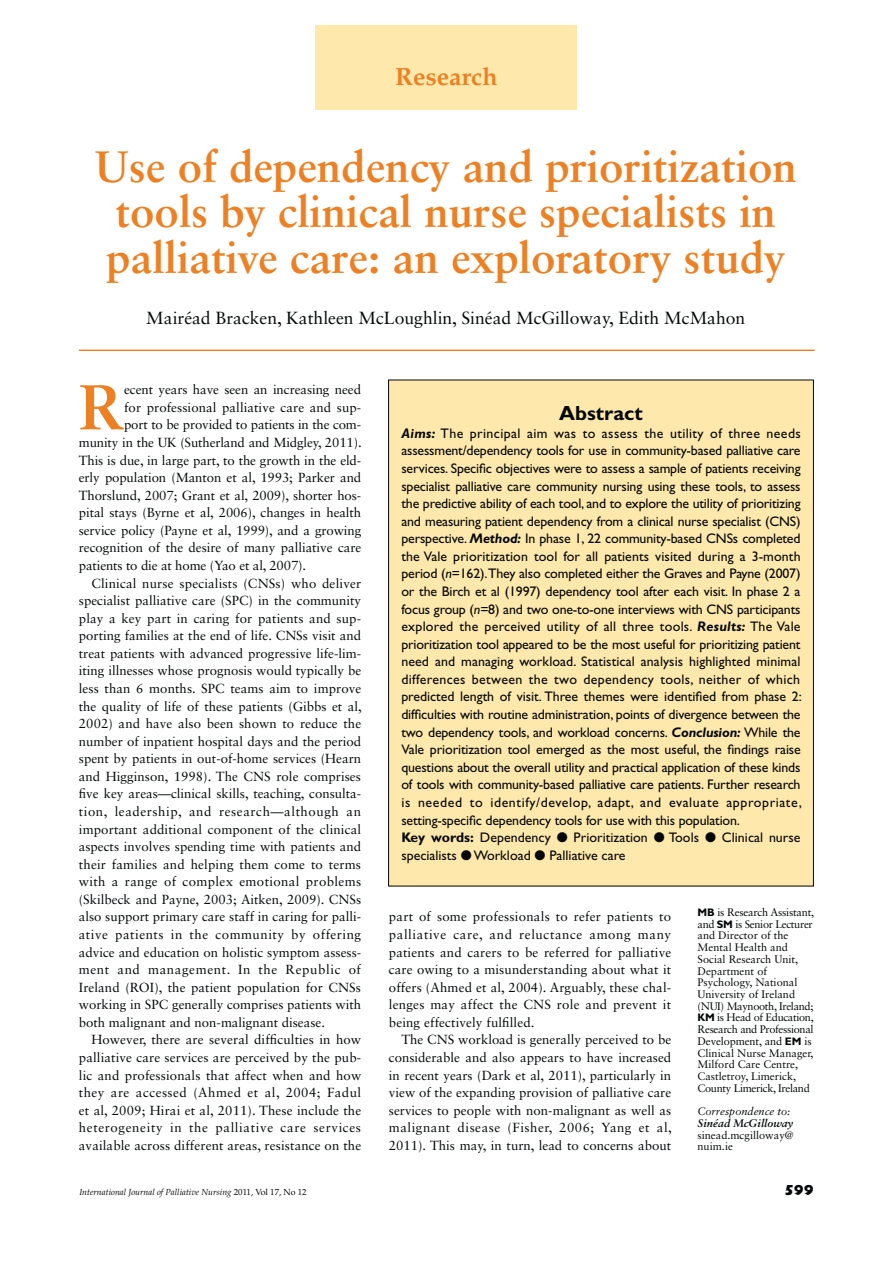
<style>
.page{position:relative;width:893px;height:1263px;background:#fff}
.page>*{position:absolute;margin:0;border:0;box-sizing:border-box;transform-origin:0 0}
.t1{font:700 63.6px "Sabon LT Std";color:#ec8023}
.t2{font:700 43.95px/45.5px "Sabon LT Std";color:#ec8023}
.t3{font:700 24.9px "Palatino LT Std";color:#ec8023}
.t4{font:700 20.55px "Gill Sans Std";color:#040809}
.t5{font:17.55px "Sabon LT Std";color:#040809}
.t6{font:800 14.7px "Gill Sans Std";color:#040809}
.t7{font:13.95px/17.5px "Gill Sans Std";letter-spacing:-.01em;color:#040809}
.t8{font:13.2px/17.5px "Sabon LT Std";color:#040809;text-align:justify}
.t9{font:13.2px "Sabon LT Std";letter-spacing:.05em;color:#040809}
.t10{font:13.2px "Sabon LT Std";letter-spacing:.045em;color:#040809}
.t11{font:13.2px "Sabon LT Std";letter-spacing:.04em;color:#040809}
.t12{font:13.2px "Sabon LT Std";letter-spacing:.03em;color:#040809}
.t13{font:13.2px "Sabon LT Std";letter-spacing:.035em;color:#040809}
.t14{font:10.95px/11.7px "Sabon LT Std";color:#040809}
.t15{font:italic 10.95px "Sabon LT Std";color:#040809}
.t16{font:italic 700 10.95px "Sabon LT Std";color:#040809}
.t17{font:italic 8.85px "Palatino LT Std";color:#040809}
.s1{font-weight:700;font-style:italic}
.s2{font-style:italic}
.s3{font-weight:700}
.s4{font-family:"Gill Sans Std";font-weight:700}
.s5{font-style:normal}
</style>
<div class="page">
<div style="left:389px;top:380px;width:424px;height:506px;background:#ffe8ab"></div>
<div style="left:316px;top:25px;width:261px;height:85px;background:#ffe8ab"></div>
<hr style="left:79px;top:350px;width:735px;height:1px;background:#ec8023">
<h3 class="t3" style="left:395px;top:62px;width:104px">Research</h3>
<h2 class="t2" style="left:95px;top:147px;width:704px">Use of dependency and prioritization tools by clinical nurse specialists in palliative care: an exploratory study</h2>
<h3 class="t5" style="left:146px;top:310px;width:600px">Mairéad Bracken, Kathleen McLoughlin, Sinéad McGilloway, Edith McMahon</h3>
<h1 class="t1" style="left:79px;top:380px;width:47px">R</h1>
<p class="t8" style="left:124px;top:382px;width:238px">ecent years have seen an increasing need</p>
<p class="t8" style="left:124px;top:400px;width:239px">for professional palliative care and sup-</p>
<p class="t8" style="left:124px;top:417px;width:239px">port to be provided to patients in the com-</p>
<p class="t8" style="left:79px;top:435px;width:284px">munity in the UK (Sutherland and Midgley, 2011).</p>
<p class="t8" style="left:79px;top:452px;width:284px">This is due, in large part, to the growth in the eld-</p>
<p class="t8" style="left:79px;top:470px;width:284px">erly population (Manton et al, 1993; Parker and</p>
<p class="t8" style="left:79px;top:487px;width:284px">Thorslund, 2007; Grant et al, 2009), shorter hos-</p>
<p class="t8" style="left:79px;top:505px;width:284px">pital stays (Byrne et al, 2006), changes in health</p>
<p class="t8" style="left:79px;top:523px;width:284px">service policy (Payne et al, 1999), and a growing</p>
<p class="t8" style="left:79px;top:540px;width:284px">recognition of the desire of many palliative care</p>
<p class="t8" style="left:79px;top:558px;width:229px">patients to die at home (Yao et al, 2007).</p>
<p class="t8" style="left:91px;top:575px;width:271px">Clinical nurse specialists (CNSs) who deliver</p>
<p class="t8" style="left:79px;top:593px;width:284px">specialist palliative care (SPC) in the community</p>
<p class="t8" style="left:79px;top:610px;width:284px">play a key part in caring for patients and sup-</p>
<p class="t8" style="left:79px;top:628px;width:284px">porting families at the end of life. CNSs visit and</p>
<p class="t8" style="left:79px;top:646px;width:284px">treat patients with advanced progressive life-lim-</p>
<p class="t8" style="left:79px;top:663px;width:284px">iting illnesses whose prognosis would typically be</p>
<p class="t8" style="left:79px;top:681px;width:284px">less than 6 months. SPC teams aim to improve</p>
<p class="t8" style="left:79px;top:698px;width:284px">the quality of life of these patients (Gibbs et al,</p>
<p class="t8" style="left:79px;top:716px;width:284px">2002) and have also been shown to reduce the</p>
<p class="t8" style="left:79px;top:733px;width:284px">number of inpatient hospital days and the period</p>
<p class="t8" style="left:79px;top:751px;width:284px">spent by patients in out-of-home services (Hearn</p>
<p class="t8" style="left:79px;top:769px;width:284px">and Higginson, 1998). The CNS role comprises</p>
<p class="t8" style="left:79px;top:786px;width:284px">five key areas—clinical skills, teaching, consulta-</p>
<p class="t10" style="left:79px;top:806px;width:284px">tion, leadership, and research—although an</p>
<p class="t8" style="left:79px;top:821px;width:284px">important additional component of the clinical</p>
<p class="t8" style="left:79px;top:839px;width:284px">aspects involves spending time with patients and</p>
<p class="t8" style="left:79px;top:856px;width:284px">their families and helping them come to terms</p>
<p class="t12" style="left:79px;top:876px;width:284px">with a range of complex emotional problems</p>
<p class="t8" style="left:79px;top:892px;width:284px">(Skilbeck and Payne, 2003; Aitken, 2009). CNSs</p>
<p class="t8" style="left:79px;top:909px;width:284px">also support primary care staff in caring for palli-</p>
<p class="t11" style="left:79px;top:929px;width:284px">ative patients in the community by offering</p>
<p class="t8" style="left:79px;top:944px;width:284px">advice and education on holistic symptom assess-</p>
<p class="t9" style="left:79px;top:964px;width:284px">ment and management. In the Republic of</p>
<p class="t8" style="left:79px;top:979px;width:284px">Ireland (ROI), the patient population for CNSs</p>
<p class="t8" style="left:79px;top:997px;width:284px">working in SPC generally comprises patients with</p>
<p class="t8" style="left:79px;top:1015px;width:248px">both malignant and non-malignant disease.</p>
<p class="t8" style="left:91px;top:1032px;width:271px">However, there are several difficulties in how</p>
<p class="t8" style="left:79px;top:1050px;width:284px">palliative care services are perceived by the pub-</p>
<p class="t8" style="left:79px;top:1067px;width:284px">lic and professionals that affect when and how</p>
<p class="t13" style="left:79px;top:1087px;width:284px">they are accessed (Ahmed et al, 2004; Fadul</p>
<p class="t8" style="left:79px;top:1102px;width:284px">et al, 2009; Hirai et al, 2011). These include the</p>
<p class="t9" style="left:79px;top:1122px;width:284px">heterogeneity in the palliative care services</p>
<p class="t8" style="left:79px;top:1138px;width:284px">available across different areas, resistance on the</p>
<h3 class="t4" style="left:559px;top:401px;width:85px">Abstract</h3>
<p class="t7" style="left:401px;top:426px;width:402px"><span class="s1">Aims:</span> The principal aim was to assess the utility of three needs assessment/dependency tools for use in community-based palliative care services. Specific objectives were to assess a sample of patients receiving specialist palliative care community nursing using these tools, to assess the predictive ability of each tool, and to explore the utility of prioritizing and measuring patient dependency from a clinical nurse specialist (CNS) perspective. <span class="s1">Method:</span> In phase 1, 22 community-based CNSs completed the Vale prioritization tool for all patients visited during a 3-month period (<span class="s2">n</span>=162).They also completed either the Graves and Payne (2007) or the Birch et al (1997) dependency tool after each visit. In phase 2 a focus group (<span class="s2">n</span>=8) and two one-to-one interviews with CNS participants explored the perceived utility of all three tools. <span class="s1">Results:</span> The Vale prioritization tool appeared to be the most useful for prioritizing patient need and managing workload. Statistical analysis highlighted minimal differences between the two dependency tools, neither of which predicted length of visit. Three themes were identified from phase 2: difficulties with routine administration, points of divergence between the two dependency tools, and workload concerns. <span class="s1">Conclusion:</span> While the Vale prioritization tool emerged as the most useful, the findings raise questions about the overall utility and practical application of these kinds of tools with community-based palliative care patients. Further research is needed to identify/develop, adapt, and evaluate appropriate, setting-specific dependency tools for use with this population.<br><span class="s3">Key words:</span> Dependency</p>
<p class="t7" style="left:574px;top:830px;width:76px">Prioritization</p>
<p class="t7" style="left:669px;top:830px;width:32px">Tools</p>
<p class="t7" style="left:722px;top:830px;width:80px">Clinical nurse</p>
<p class="t7" style="left:401px;top:847px;width:131px">specialists Workload</p>
<p class="t7" style="left:549px;top:847px;width:78px">Palliative care</p>
<p class="t8" style="left:389px;top:909px;width:284px">part of some professionals to refer patients to palliative care, and reluctance among many patients and carers to be referred for palliative care owing to a misunderstanding about what it offers (Ahmed et al, 2004). Arguably, these chal&shy;lenges may affect the CNS role and prevent it being effectively fulfilled.</p>
<p class="t8" style="left:389px;top:1032px;width:284px;text-indent:12px">The CNS workload is generally perceived to be considerable and also appears to have increased in recent years (Dark et al, 2011), particularly in view of the expanding provision of palliative care services to people with non-malignant as well as malignant disease (Fisher, 2006; Yang et al, 2011). This may, in turn, lead to concerns about</p>
<p class="t14" style="left:697px;top:907px;width:118px"><span class="s4">MB</span> is Research Assistant, and <span class="s4">SM</span> is Senior Lecturer and Director of the<br>Mental Health and<br>Social Research Unit,<br>Department of<br>Psychology, National<br>University of Ireland (NUI) Maynooth, Ireland;<br><span class="s4">KM</span> is Head of Education,<br>Research and Professional<br>Development, and <span class="s4">EM</span> is<br>Clinical Nurse Manager,<br>Milford Care Centre,<br>Castletroy, Limerick,<br>County Limerick, Ireland</p>
<p class="t15" style="left:697px;top:1107px;width:94px">Correspondence to:</p>
<p class="t16" style="left:697px;top:1118px;width:97px">Sinéad McGilloway</p>
<p class="t14" style="left:697px;top:1130px;width:98px">sinead.mcgilloway@ nuim.ie</p>
<p class="t17" style="left:79px;top:1187px;width:229px">International Journal of Palliative Nursing <span class="s5">2011, Vol 17, No 12</span></p>
<p class="t6" style="left:784px;top:1181px;width:31px">599</p>
</div>
